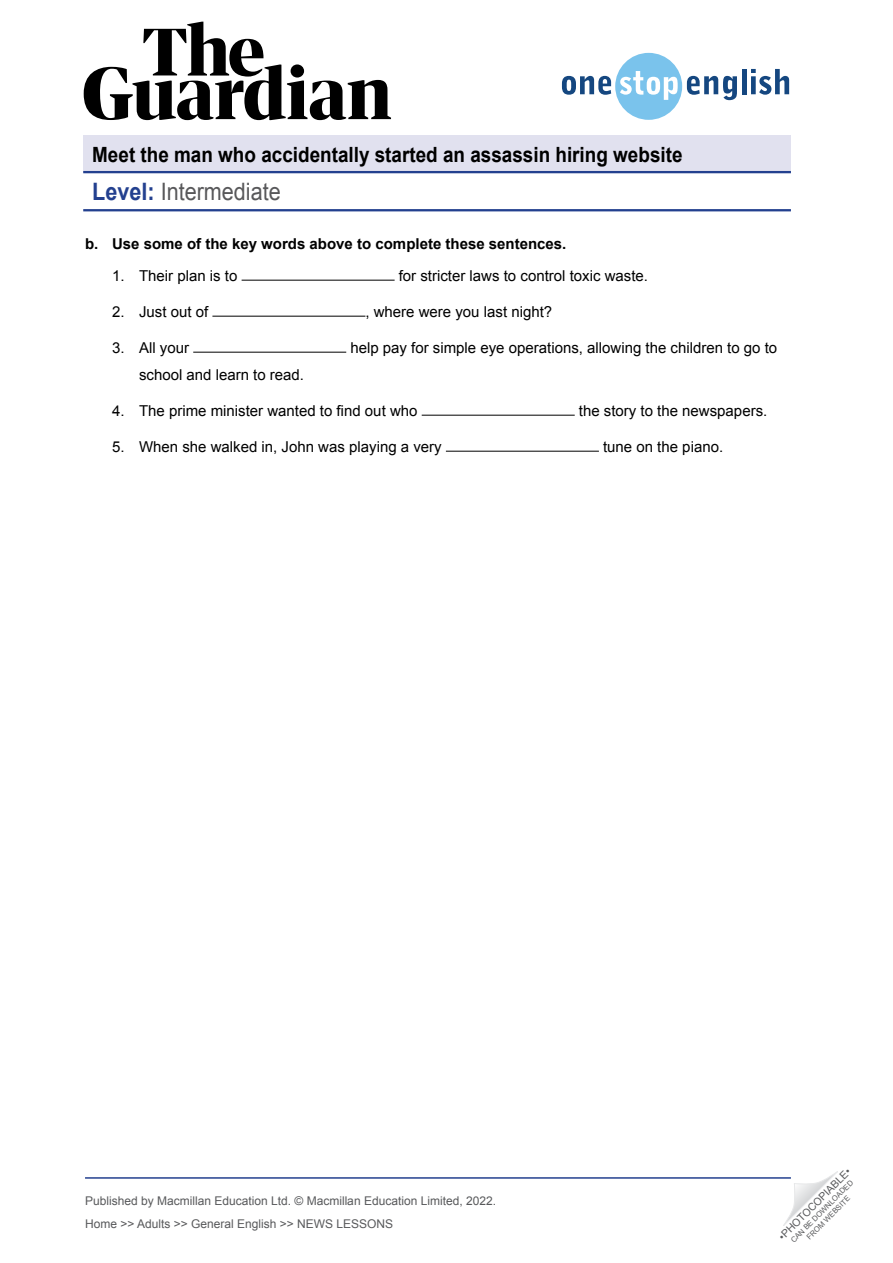
<style>
.page{position:relative;width:893px;height:1263px;background:#fff}
.page>*{position:absolute;margin:0;border:0;box-sizing:border-box;transform-origin:0 0}
.t1{font:24px "Arial";color:#58585a;scale:.9 1}
.t2{font:700 21px "Arial";color:#000;scale:.9 1}
.t3{font:15px "Arial";color:#000}
.t4{font:700 15px "Arial";color:#000}
.t5{font:12px/23px "Arial";color:#58595b}
.t6{font:10.5px "Arial";color:#58595b}
.t7{font:7.5px/9px "Arial";color:#58595b;text-align:center}
.s1{font-weight:700;color:#23408f}
</style>
<div class="page">
<hr style="left:83px;top:209px;width:708px;height:2px;background:#23408f">
<svg style="left:84px;top:22px;width:307px;height:98px"></svg>
<svg style="left:562px;top:53px;width:175px;height:67px"></svg>
<hr style="left:742px;top:69px;width:4px;height:25px;background:#154780">
<svg style="left:751px;top:69px;width:38px;height:26px"></svg>
<div style="left:83px;top:136px;width:708px;height:37px;background:#e1e1ef"></div>
<hr style="left:83px;top:171px;width:708px;height:2px;background:#23408f">
<svg style="left:783px;top:1171px;width:55px;height:55px"></svg>
<hr style="left:85px;top:1177px;width:706px;height:2px;background:#23408f">
<hr style="left:242px;top:280px;width:153px;height:1px;background:#000">
<hr style="left:212px;top:316px;width:153px;height:1px;background:#000">
<hr style="left:193px;top:352px;width:153px;height:1px;background:#000">
<hr style="left:422px;top:415px;width:153px;height:1px;background:#000">
<hr style="left:446px;top:451px;width:153px;height:1px;background:#000">
<h2 class="t2" style="left:92px;top:141px;width:657px">Meet the man who accidentally started an assassin hiring website</h2>
<h1 class="t1" style="left:92px;top:176px;width:211px"><span class="s1">Level:</span> Intermediate</h1>
<p class="t4" style="left:85px;top:234px;width:483px">b. Use some of the key words above to complete these sentences.</p>
<p class="t3" style="left:112px;top:265px;width:127px">1. Their plan is to</p>
<p class="t3" style="left:399px;top:265px;width:251px">for stricter laws to control toxic waste.</p>
<p class="t3" style="left:112px;top:301px;width:98px">2. Just out of</p>
<p class="t3" style="left:365px;top:301px;width:188px">, where were you last night?</p>
<p class="t3" style="left:112px;top:337px;width:79px">3. All your</p>
<p class="t3" style="left:350px;top:337px;width:428px">help pay for simple eye operations, allowing the children to go to</p>
<p class="t3" style="left:139px;top:364px;width:167px">school and learn to read.</p>
<p class="t3" style="left:112px;top:400px;width:307px">4. The prime minister wanted to find out who</p>
<p class="t3" style="left:579px;top:400px;width:190px">the story to the newspapers.</p>
<p class="t3" style="left:112px;top:436px;width:331px">5. When she walked in, John was playing a very</p>
<p class="t3" style="left:603px;top:436px;width:122px">tune on the piano.</p>
<p class="t5" style="left:85px;top:1189px;width:413px">Published by Macmillan Education Ltd. © Macmillan Education Limited, 2022.<br>Home &gt;&gt; Adults &gt;&gt; General English &gt;&gt; NEWS LESSONS</p>
<p class="t6" style="left:776px;top:1233px;width:99px;rotate:-45deg">•PHOTOCOPIABLE•</p>
<p class="t7" style="left:789px;top:1238px;width:86px;rotate:-45deg">CAN BE DOWNLOADED<br>FROM WEBSITE</p>
</div>
